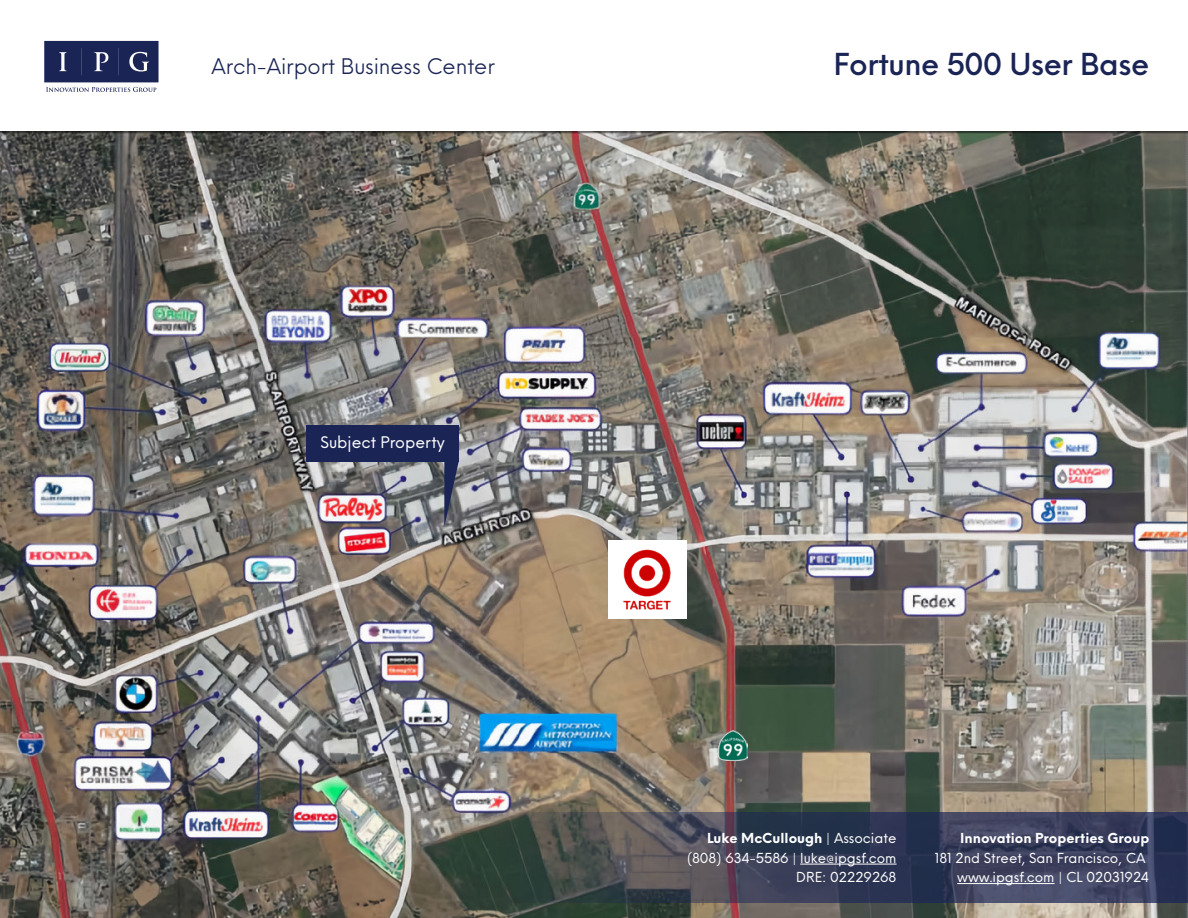
<style>
.page{position:relative;width:1188px;height:918px;background:#fff}
.page>*{position:absolute;margin:0;border:0;box-sizing:border-box;transform-origin:0 0}
.t1{font:500 29.55px "Neue Einstellung";letter-spacing:-.015em;color:#1b2555}
.t2{font:21px "Neue Einstellung";letter-spacing:-.005em;color:#1b2555}
.t3{font:15.6px "Neue Einstellung";color:#fff}
.t4{font:13.5px/19.5px "Neue Einstellung";color:#fff;text-align:right}
.t5{font:700 13.5px "Neue Einstellung";color:#fff}
.s1{font-weight:700}
</style>
<div class="page">
<svg style="left:44px;top:41px;width:115px;height:51px;background:#4c547a"></svg>
<img style="left:0;top:131px;width:1188px;height:787px">
<img style="left:719px;top:730px;width:28px;height:30px">
<div style="left:608px;top:541px;width:79px;height:78px;background:#fff"></div>
<img style="left:623px;top:549px;width:48px;height:61px">
<div style="left:307px;top:425px;width:152px;height:36px;background:#1b2555"></div>
<svg style="left:444px;top:461px;width:15px;height:66px"></svg>
<svg style="left:495px;top:812px;width:693px;height:90px;background:#3d4255"></svg>
<hr style="left:957px;top:883px;width:98px;height:1px;background:#fff">
<hr style="left:800px;top:864px;width:97px;height:1px;background:#fff">
<h2 class="t2" style="left:212px;top:48px;width:285px">Arch-Airport Business Center</h2>
<h1 class="t1" style="left:834px;top:37px;width:317px">Fortune 500 User Base</h1>
<p class="t3" style="left:321px;top:428px;width:126px">Subject Property</p>
<p class="t4" style="left:687px;top:827px;width:211px"><span class="s1">Luke McCullough</span> | Associate (808) 634-5586 | luke@ipgsf.com<br>DRE: 02229268</p>
<p class="t5" style="left:960px;top:826px;width:191px">Innovation Properties Group</p>
<p class="t4" style="left:935px;top:847px;width:216px">181 2nd Street, San Francisco, CA www.ipgsf.com | CL 02031924</p>
</div>
